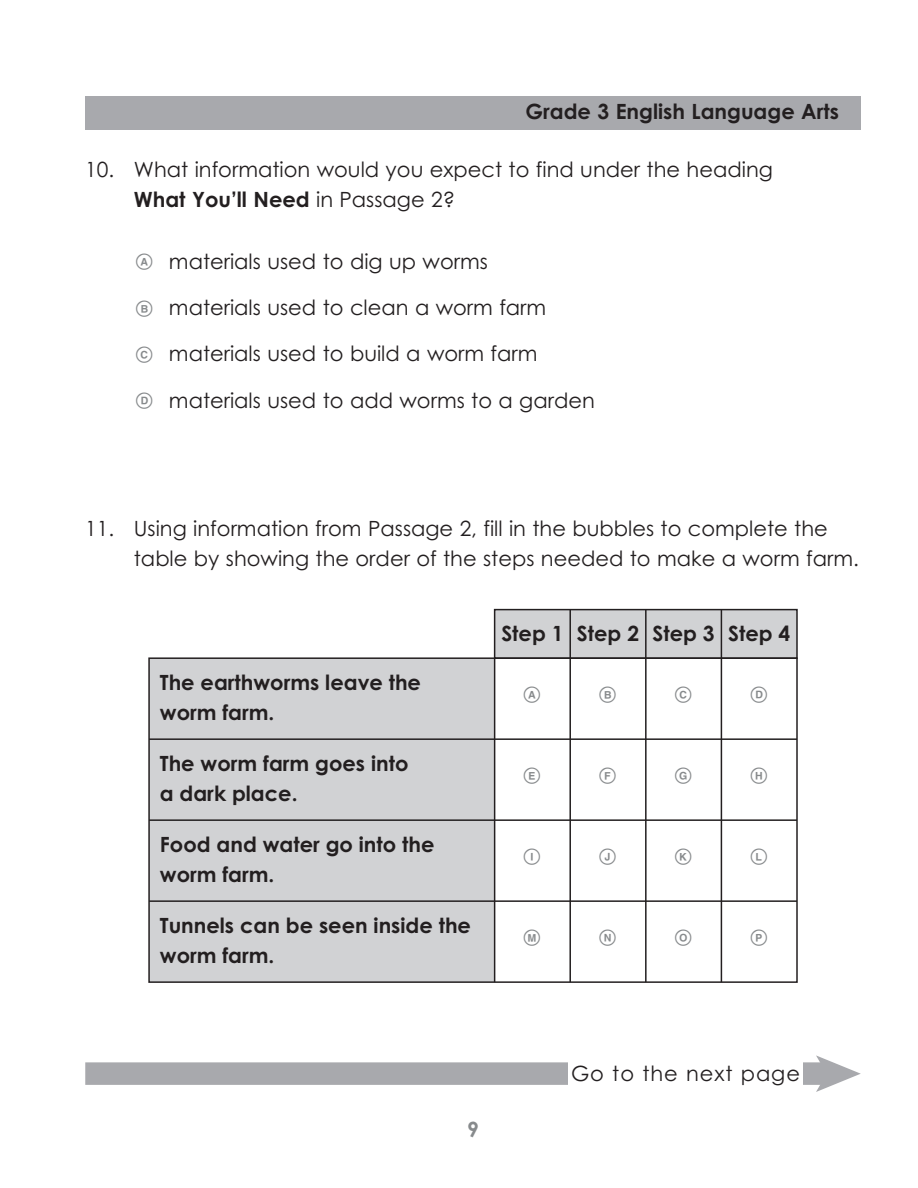
<style>
.page{position:relative;width:918px;height:1188px;background:#fff}
.page>*{position:absolute;margin:0;border:0;box-sizing:border-box;transform-origin:0 0}
.t1{font:21px/30px "Century Gothic";color:#231f20}
.t2{font:700 21px/30px "Century Gothic";color:#231f20}
.t3{font:500 21px "Bubbles";color:#878a8c}
.t4{font:21px "Century Gothic";letter-spacing:.045em;color:#231f20}
.t5{font:700 21px "Century Gothic";color:#878a8c}
.s1{font-weight:700}
.s2{font-family:"Bubbles";font-weight:500;color:#878a8c}
</style>
<div class="page">
<div style="left:85px;top:96px;width:776px;height:34px;background:#a8a9ad"></div>
<div style="left:85px;top:1062px;width:745px;height:23px;background:#a8a9ad"></div>
<div style="left:568px;top:1060px;width:235px;height:31px;background:#fff"></div>
<svg style="left:816px;top:1055px;width:45px;height:37px"></svg>
<div style="left:149px;top:658px;width:346px;height:324px;background:#d1d2d4"></div>
<div style="left:495px;top:610px;width:302px;height:48px;background:#d1d2d4"></div>
<div style="left:494px;top:609px;width:304px;height:50px;border:2px solid #231f20"></div>
<div style="left:148px;top:657px;width:650px;height:326px;border:2px solid #231f20"></div>
<hr style="left:721px;top:610px;width:1px;height:372px;background:#231f20">
<hr style="left:569px;top:610px;width:2px;height:372px;background:#231f20">
<hr style="left:149px;top:738px;width:648px;height:2px;background:#231f20">
<hr style="left:149px;top:819px;width:648px;height:2px;background:#231f20">
<hr style="left:645px;top:610px;width:2px;height:372px;background:#231f20">
<hr style="left:149px;top:900px;width:648px;height:2px;background:#231f20">
<hr style="left:494px;top:658px;width:1px;height:324px;background:#231f20">
<p class="t2" style="left:526px;top:98px;width:315px">Grade 3 English Language Arts</p>
<p class="t1" style="left:134px;top:156px;width:641px;text-indent:-49px">10. What information would you expect to find under the heading<br><span class="s1">What You’ll Need</span> in Passage 2?</p>
<p class="t1" style="left:134px;top:240px;width:414px;line-height:46.2px"><span class="s2">A</span> materials used to dig up worms<br><span class="s2">B</span> materials used to clean a worm farm<br><span class="s2">C</span> materials used to build a worm farm</p>
<p class="t1" style="left:134px;top:387px;width:463px"><span class="s2">D</span> materials used to add worms to a garden</p>
<p class="t1" style="left:134px;top:515px;width:727px;text-indent:-49px">11. Using information from Passage 2, fill in the bubbles to complete the table by showing the order of the steps needed to make a worm farm.</p>
<p class="t2" style="left:160px;top:670px;width:263px">The earthworms leave the worm farm.</p>
<p class="t2" style="left:160px;top:751px;width:250px">The worm farm goes into a dark place.</p>
<p class="t2" style="left:160px;top:832px;width:276px">Food and water go into the worm farm.</p>
<p class="t2" style="left:160px;top:913px;width:313px">Tunnels can be seen inside the worm farm.</p>
<p class="t2" style="left:501px;top:620px;width:290px">Step 1 Step 2 Step 3 Step 4</p>
<p class="t3" style="left:522px;top:684px;width:22px">A</p>
<p class="t3" style="left:597px;top:684px;width:22px">B</p>
<p class="t3" style="left:673px;top:684px;width:22px">C</p>
<p class="t3" style="left:748px;top:684px;width:22px">D</p>
<p class="t3" style="left:522px;top:765px;width:22px">E</p>
<p class="t3" style="left:597px;top:765px;width:22px">F</p>
<p class="t3" style="left:673px;top:765px;width:22px">G</p>
<p class="t3" style="left:748px;top:765px;width:22px">H</p>
<p class="t3" style="left:522px;top:846px;width:22px">I</p>
<p class="t3" style="left:597px;top:846px;width:22px">J</p>
<p class="t3" style="left:673px;top:846px;width:22px">K</p>
<p class="t3" style="left:748px;top:846px;width:22px">L</p>
<p class="t3" style="left:522px;top:927px;width:22px">M</p>
<p class="t3" style="left:597px;top:927px;width:22px">N</p>
<p class="t3" style="left:673px;top:927px;width:22px">O</p>
<p class="t3" style="left:748px;top:927px;width:22px">P</p>
<p class="t5" style="left:467px;top:1121px;width:13px">9</p>
<p class="t4" style="left:571px;top:1066px;width:230px">Go to the next page</p>
</div>
